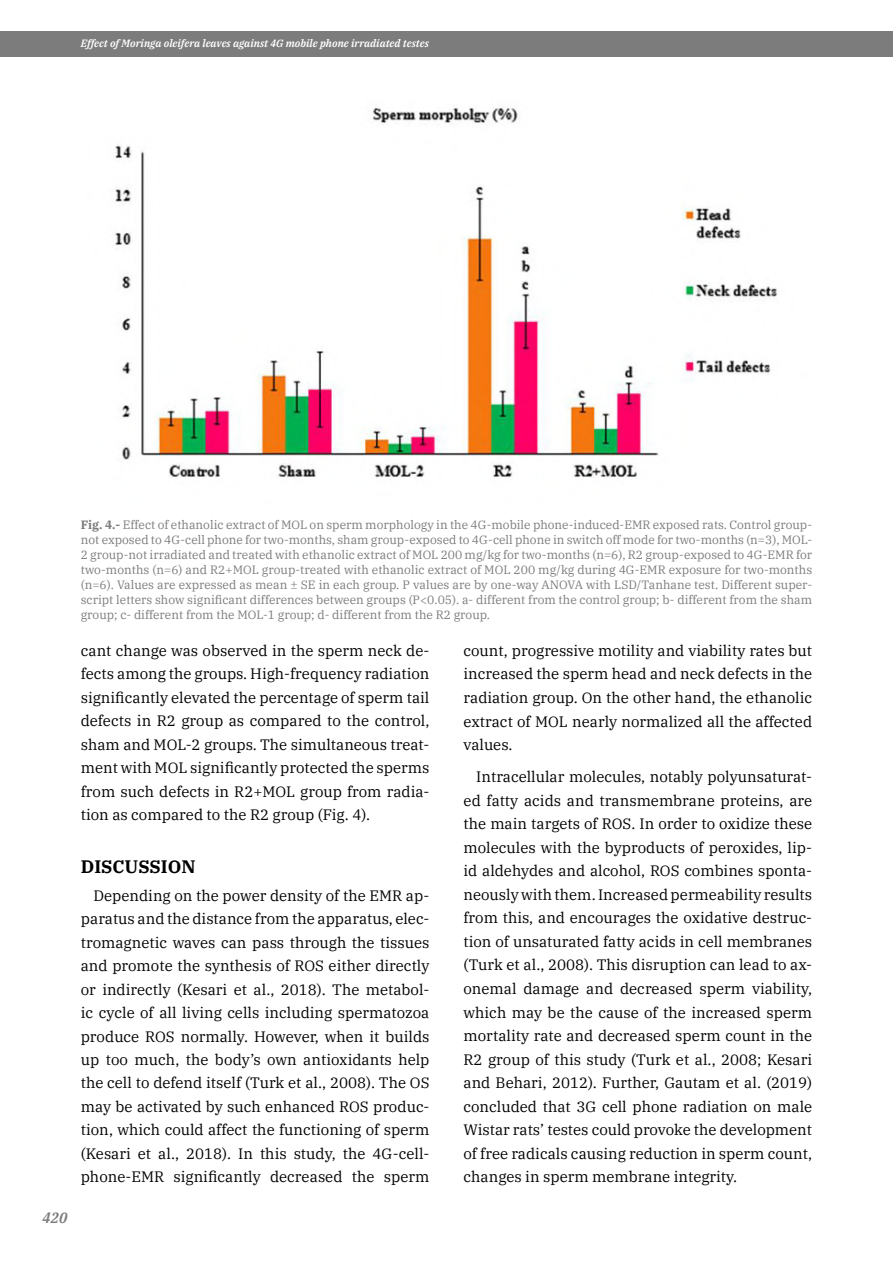
<style>
.page{position:relative;width:893px;height:1263px;background:#fff}
.page>*{position:absolute;margin:0;border:0;box-sizing:border-box;transform-origin:0 0}
.t1{font:700 18px "IBM Plex Serif";color:#000}
.t2{font:15px/23.5px "IBM Plex Serif";color:#000;text-align:justify}
.t3{font:italic 600 15px "IBM Plex Serif";color:#7c7c7c}
.t4{font:12px/15px "IBM Plex Serif";color:#7c7c7c;text-align:justify}
.t5{font:italic 600 10.5px "IBM Plex Serif";color:#fff}
.s1{font-weight:700}
</style>
<div class="page">
<div style="left:0;top:31px;width:893px;height:25px;background:#7c7c7c"></div>
<img style="left:115px;top:107px;width:663px;height:371px">
<p class="t5" style="left:81px;top:35px;width:350px">Effect of Moringa oleifera leaves against 4G mobile phone irradiated testes</p>
<p class="t3" style="left:43px;top:1206px;width:26px">420</p>
<p class="t4" style="left:81px;top:517px;width:733px"><span class="s1">Fig. 4.-</span> Effect of ethanolic extract of MOL on sperm morphology in the 4G-mobile phone-induced-EMR exposed rats. Control group&shy;not exposed to 4G-cell phone for two-months, sham group-exposed to 4G-cell phone in switch off mode for two-months (n=3), MOL-2 group-not irradiated and treated with ethanolic extract of MOL 200 mg/kg for two-months (n=6), R2 group-exposed to 4G-EMR for two-months (n=6) and R2+MOL group-treated with ethanolic extract of MOL 200 mg/kg during 4G-EMR exposure for two-months (n=6). Values are expressed as mean ± SE in each group. P values are by one-way ANOVA with LSD/Tanhane test. Different super&shy;script letters show significant differences between groups (P&lt;0.05). a- different from the control group; b- different from the sham group; c- different from the MOL-1 group; d- different from the R2 group.</p>
<p class="t2" style="left:81px;top:638px;width:350px">cant change was observed in the sperm neck de&shy;fects among the groups. High-frequency radiation significantly elevated the percentage of sperm tail defects in R2 group as compared to the control, sham and MOL-2 groups. The simultaneous treat&shy;ment with MOL significantly protected the sperms from such defects in R2+MOL group from radia&shy;tion as compared to the R2 group (Fig. 4).</p>
<p class="t1" style="left:81px;top:852px;width:116px">DISCUSSION</p>
<p class="t2" style="left:81px;top:883px;width:350px;text-indent:13px">Depending on the power density of the EMR ap&shy;paratus and the distance from the apparatus, elec&shy;tromagnetic waves can pass through the tissues and promote the synthesis of ROS either directly or indirectly (Kesari et al., 2018). The metabol&shy;ic cycle of all living cells including spermatozoa produce ROS normally. However, when it builds up too much, the body’s own antioxidants help the cell to defend itself (Turk et al., 2008). The OS may be activated by such enhanced ROS produc&shy;tion, which could affect the functioning of sperm (Kesari et al., 2018). In this study, the 4G-cell&shy;phone-EMR significantly decreased the sperm</p>
<p class="t2" style="left:463px;top:638px;width:350px">count, progressive motility and viability rates but increased the sperm head and neck defects in the radiation group. On the other hand, the ethanolic extract of MOL nearly normalized all the affected values.</p>
<p class="t2" style="left:463px;top:764px;width:350px;text-indent:13px">Intracellular molecules, notably polyunsaturat&shy;ed fatty acids and transmembrane proteins, are the main targets of ROS. In order to oxidize these molecules with the byproducts of peroxides, lip&shy;id aldehydes and alcohol, ROS combines sponta&shy;neously with them. Increased permeability results from this, and encourages the oxidative destruc&shy;tion of unsaturated fatty acids in cell membranes (Turk et al., 2008). This disruption can lead to ax&shy;onemal damage and decreased sperm viability, which may be the cause of the increased sperm mortality rate and decreased sperm count in the R2 group of this study (Turk et al., 2008; Kesari and Behari, 2012). Further, Gautam et al. (2019) concluded that 3G cell phone radiation on male Wistar rats’ testes could provoke the development of free radicals causing reduction in sperm count, changes in sperm membrane integrity.</p>
</div>
